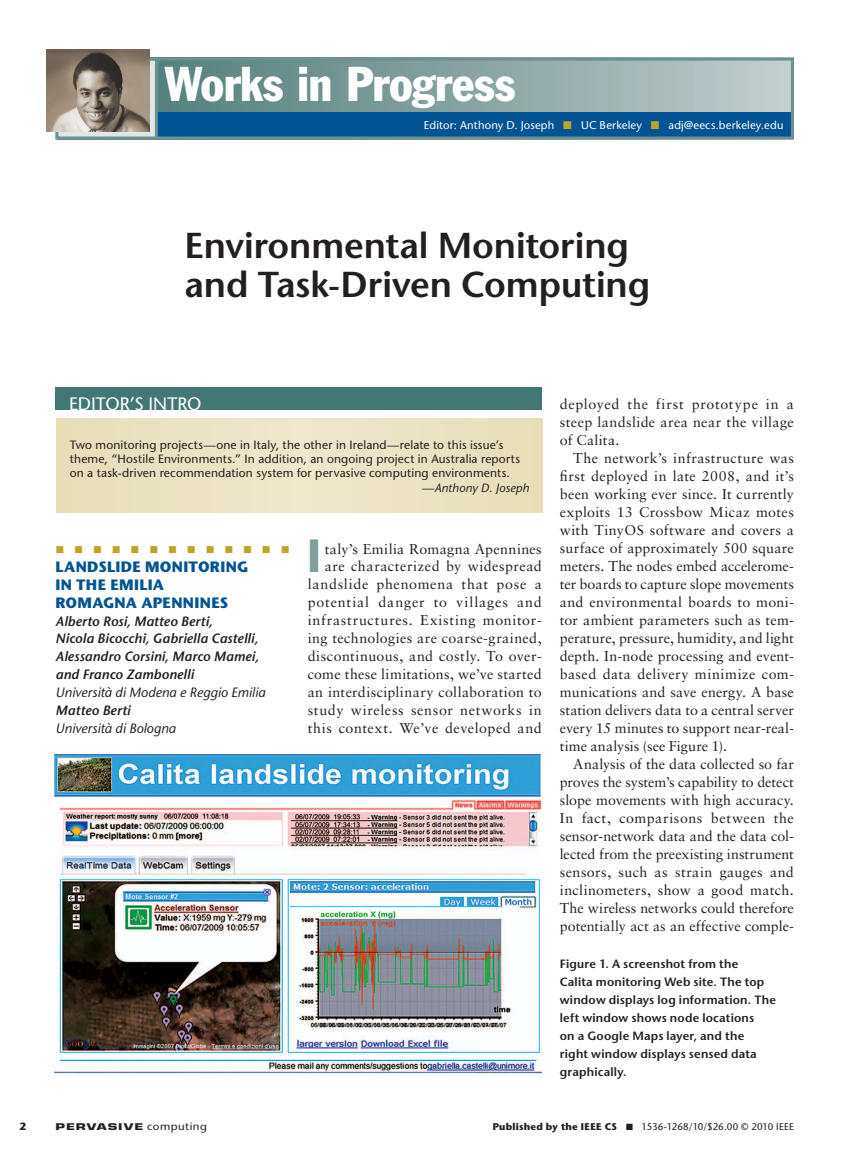
<style>
.page{position:relative;width:851px;height:1161px;background:#fff}
.page>*{position:absolute;margin:0;border:0;box-sizing:border-box;transform-origin:0 0}
.t1{font:condensed 48px "Franklin Gothic Std";letter-spacing:-.015em;color:#fff}
.t2{font:condensed 45.75px "Franklin Gothic Std";color:#809e9c}
.t3{font:600 36px/39px "Stone Sans Std";letter-spacing:-.005em;color:#231f20}
.t4{font:500 18px "Stone Sans Std";letter-spacing:.09em;color:#fff}
.t5{font:700 15px/18px "Stone Sans Std";letter-spacing:.02em;color:#005495}
.t6{font:14.25px/18px "Sabon LT Std";letter-spacing:.03em;color:#231f20;text-align:justify}
.t7{font:italic 600 13.5px/18px "Stone Sans Std";letter-spacing:.01em;color:#231f20}
.t8{font:italic 500 13.5px "Stone Sans Std";letter-spacing:.005em;color:#231f20}
.t9{font:500 12px/14.4px "Stone Sans Std";letter-spacing:.01em;color:#231f20}
.t10{font:600 12px/18px "Stone Sans Std";letter-spacing:.015em;color:#231f20}
.t11{font:italic 500 12px "Stone Sans Std";letter-spacing:.005em;color:#231f20}
.t12{font:12px "Wingdings";color:#bba426}
.t13{font:500 11.25px "Stone Sans Std";letter-spacing:.015em;color:#fff}
.t14{font:700 10.5px "Stone Sans Std";color:#231f20}
.t15{font:500 9.75px "Stone Sans Std";letter-spacing:-.005em;color:#231f20}
.t16{font:700 9px "Eurostile LT Std";letter-spacing:.07em;color:#231f20;scale:1.5 1}
.s1{color:#bba426}
.s2{font-family:"Stone Sans Std";font-weight:500;font-size:10.5px}
.s3{font-weight:700}
</style>
<div class="page">
<svg style="left:158px;top:62px;width:631px;height:50px"></svg>
<div style="left:156px;top:112px;width:637px;height:28px;background:#005495"></div>
<div style="left:56px;top:58px;width:737px;height:82px;border:3px solid #6d918f"></div>
<div style="left:56px;top:58px;width:102px;height:82px;background:#e1e6e6;border:3px solid #6d918f"></div>
<img style="left:47px;top:50px;width:102px;height:82px">
<div style="left:56px;top:387px;width:486px;height:23px;background:#427874"></div>
<div style="left:56px;top:418px;width:486px;height:95px;background:#ebe3c1"></div>
<img style="left:55px;top:753px;width:486px;height:321px">
<h1 class="t1" style="left:164px;top:54px;width:352px">Works in Progress</h1>
<p class="t13" style="left:424px;top:119px;width:361px">Editor: Anthony D. Joseph <span class="s1">■</span> UC Berkeley <span class="s1">■</span> adj@eecs.berkeley.edu</p>
<h3 class="t3" style="left:184px;top:226px;width:467px">Environmental Monitoring and Task-Driven Computing</h3>
<p class="t4" style="left:69px;top:393px;width:134px">Editor’s Intro</p>
<p class="t9" style="left:70px;top:437px;width:452px">Two monitoring projects—one in Italy, the other in Ireland—relate to this issue’s theme, “Hostile Environments.” In addition, an ongoing project in Australia reports on a task-driven recommendation system for pervasive computing environments.</p>
<p class="t11" style="left:422px;top:480px;width:109px">—Anthony D. Joseph</p>
<p class="t12" style="left:56px;top:543px;width:236px">■ ■ ■ ■ ■ ■ ■ ■ ■ ■ ■ ■ ■</p>
<p class="t5" style="left:56px;top:557px;width:194px">LANDSLIDE MONITORING<br>IN THE EMILI</p>
<p class="t5" style="left:153px;top:575px;width:13px">A</p>
<p class="t5" style="left:55px;top:593px;width:97px">ROMAGNA APE</p>
<p class="t5" style="left:171px;top:593px;width:49px">NNINES</p>
<p class="t7" style="left:56px;top:612px;width:205px">Alberto Rosi, Matteo Berti,<br>Nicola Bicocchi, Gabriella Castelli,<br>Alessandro Corsini, Marco Mamei, and Franco Zambonelli</p>
<p class="t8" style="left:56px;top:685px;width:211px">Università di Modena e Reggio Emilia</p>
<p class="t7" style="left:56px;top:702px;width:76px">Matteo Berti</p>
<p class="t8" style="left:56px;top:721px;width:122px">Università di Bologna</p>
<h2 class="t2" style="left:308px;top:527px;width:14px">I</h2>
<p class="t6" style="left:308px;top:539px;width:235px;text-align:right">taly’s Emilia Romagna Apennines are characterized by widespread landslide phenomena that pose a potential danger to villages and infrastructures. Existing monitor&shy;ing technologies are coarse-grained, discontinuous, and costly. To over&shy;come these limitations, we’ve started an interdisciplinary collaboration to study wireless sensor networks in this context. We’ve developed and</p>
<p class="t6" style="left:559px;top:395px;width:235px">deployed the first prototype in a steep landslide area near the village of Calita.</p>
<p class="t6" style="left:559px;top:449px;width:236px;text-indent:13px">The network’s infrastructure was first deployed in late 2008, and it’s been working ever since. It currently exploits 13 Crossbow Micaz motes with TinyOS software and covers a surface of approximately 500 square meters. The nodes embed accelerome&shy;ter boards to capture slope movements and environmental boards to moni&shy;tor ambient parameters such as tem&shy;perature, pressure, humidity, and light depth. In-node processing and event&shy;based data delivery minimize com&shy;munications and save energy. A base station delivers data to a central server every 15 minutes to support near-real&shy;time analysis (see Figure 1).</p>
<p class="t6" style="left:559px;top:755px;width:236px;text-indent:13px">Analysis of the data collected so far proves the system’s capability to detect slope movements with high accuracy.<br>In fact, comparisons between the sensor-network data and the data col&shy;lected from the preexisting instrument sensors, such as strain gauges and inclinometers, show a good match.<br>The wireless networks could therefore potentially act as an effective comple-</p>
<p class="t10" style="left:560px;top:954px;width:217px">Figure 1. A screenshot from the<br>Calita monitoring Web site. The top window displays log information. The left window shows node locations<br>on a Google Maps layer, and the<br>right window displays sensed data graphically.</p>
<p class="t14" style="left:20px;top:1120px;width:8px">2</p>
<p class="t16" style="left:56px;top:1121px;width:102px">PERVASIVE <span class="s2">computing</span></p>
<p class="t15" style="left:492px;top:1120px;width:303px"><span class="s3">PUBLISHED BY THE IEEE CS</span> ■ 1536-1268/10/$26.00 © 2010 IEEE</p>
</div>
